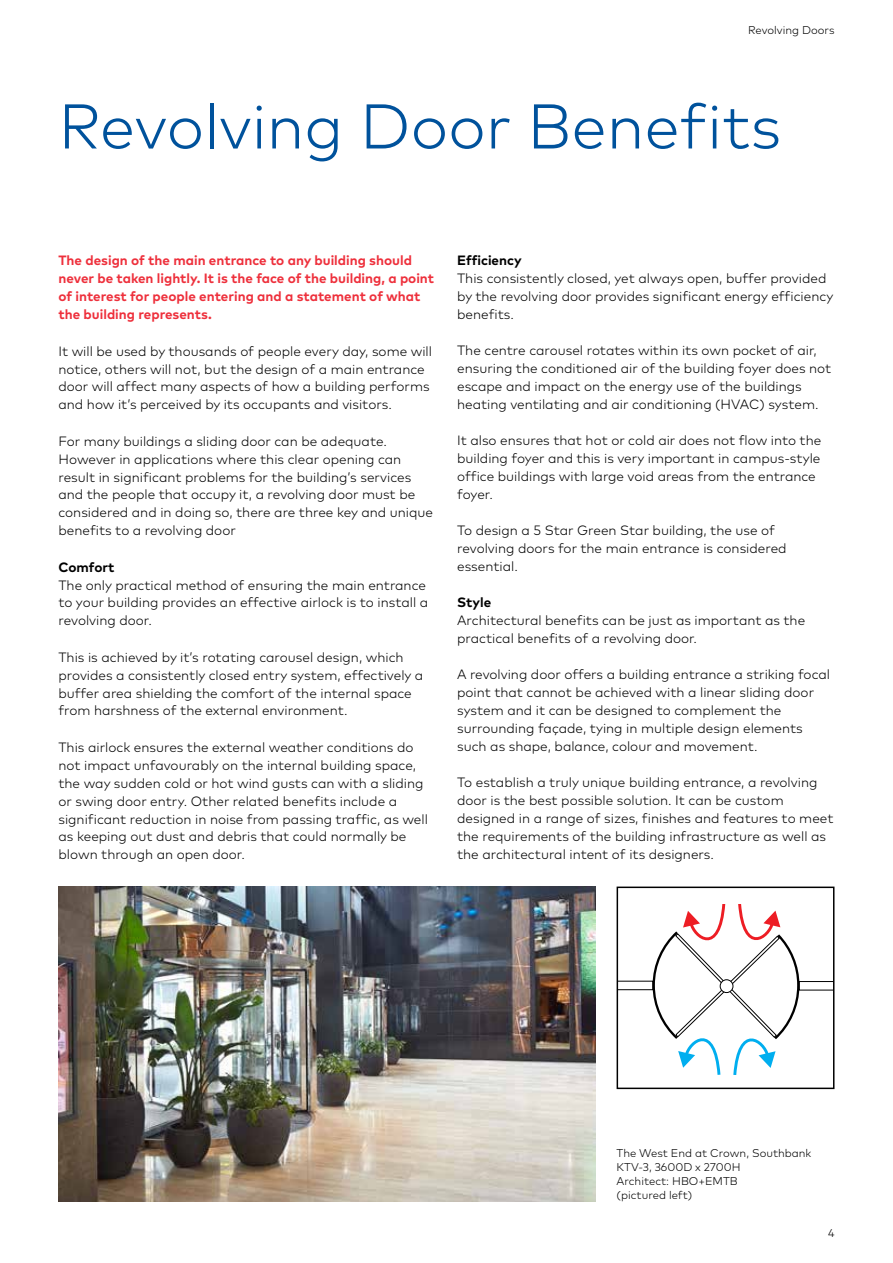
<style>
.page{position:relative;width:893px;height:1263px;background:#fff}
.page>*{position:absolute;margin:0;border:0;box-sizing:border-box;transform-origin:0 0}
.t1{font:300 63px "Mark Pro";color:#00529c}
.t2{font:300 13.5px/18px "Mark Pro";color:#000}
.t3{font:700 13.5px/18px "Mark Pro";color:#ee303c}
.t4{font:700 13.5px "Mark Pro";color:#000}
.t5{font:300 11.25px/14.2px "Mark Pro";color:#000}
</style>
<div class="page">
<img style="left:58px;top:886px;width:537px;height:316px">
<svg style="left:620px;top:905px;width:211px;height:169px"></svg>
<div style="left:617px;top:886px;width:217px;height:203px;border:2px solid #000"></div>
<p class="t5" style="left:748px;top:22px;width:88px">Revolving Doors</p>
<h1 class="t1" style="left:58px;top:79px;width:724px">Revolving Door Benefits</h1>
<p class="t3" style="left:58px;top:251px;width:377px">The design of the main entrance to any building should never be taken lightly. It is the face of the building, a point of interest for people entering and a statement of what the building represents.</p>
<p class="t2" style="left:58px;top:341px;width:375px">It will be used by thousands of people every day, some will notice, others will not, but the design of a main entrance door will affect many aspects of how a building performs and how it’s perceived by its occupants and visitors.</p>
<p class="t2" style="left:58px;top:431px;width:376px">For many buildings a sliding door can be adequate.<br>However in applications where this clear opening can result in significant problems for the building’s services and the people that occupy it, a revolving door must be considered and in doing so, there are three key and unique benefits to a revolving door</p>
<p class="t4" style="left:58px;top:556px;width:58px">Comfort</p>
<p class="t2" style="left:58px;top:575px;width:371px">The only practical method of ensuring the main entrance to your building provides an effective airlock is to install a revolving door.</p>
<p class="t2" style="left:58px;top:647px;width:366px">This is achieved by it’s rotating carousel design, which provides a consistently closed entry system, effectively a buffer area shielding the comfort of the internal space from harshness of the external environment.</p>
<p class="t2" style="left:58px;top:737px;width:371px">This airlock ensures the external weather conditions do not impact unfavourably on the internal building space, the way sudden cold or hot wind gusts can with a sliding or swing door entry. Other related benefits include a significant reduction in noise from passing traffic, as well as keeping out dust and debris that could normally be blown through an open door.</p>
<p class="t4" style="left:457px;top:250px;width:66px">Efficiency</p>
<p class="t2" style="left:457px;top:269px;width:378px">This consistently closed, yet always open, buffer provided by the revolving door provides significant energy efficiency benefits.</p>
<p class="t2" style="left:457px;top:341px;width:376px">The centre carousel rotates within its own pocket of air, ensuring the conditioned air of the building foyer does not escape and impact on the energy use of the buildings heating ventilating and air conditioning (HVAC) system.</p>
<p class="t2" style="left:457px;top:431px;width:366px">It also ensures that hot or cold air does not flow into the building foyer and this is very important in campus-style office buildings with large void areas from the entrance foyer.</p>
<p class="t2" style="left:457px;top:521px;width:331px">To design a 5 Star Green Star building, the use of revolving doors for the main entrance is considered essential.</p>
<p class="t4" style="left:457px;top:592px;width:36px">Style</p>
<p class="t2" style="left:457px;top:611px;width:350px">Architectural benefits can be just as important as the practical benefits of a revolving door.</p>
<p class="t2" style="left:457px;top:665px;width:374px">A revolving door offers a building entrance a striking focal point that cannot be achieved with a linear sliding door system and it can be designed to complement the surrounding façade, tying in multiple design elements such as shape, balance, colour and movement.</p>
<p class="t2" style="left:457px;top:772px;width:378px">To establish a truly unique building entrance, a revolving door is the best possible solution. It can be custom designed in a range of sizes, finishes and features to meet the requirements of the building infrastructure as well as the architectural intent of its designers.</p>
<p class="t5" style="left:617px;top:1144px;width:196px">The West End at Crown, Southbank<br>KTV-3, 3600D x 2700H<br>Architect: HBO+EMTB<br>(pictured left)</p>
<p class="t5" style="left:828px;top:1225px;width:8px">4</p>
</div>
